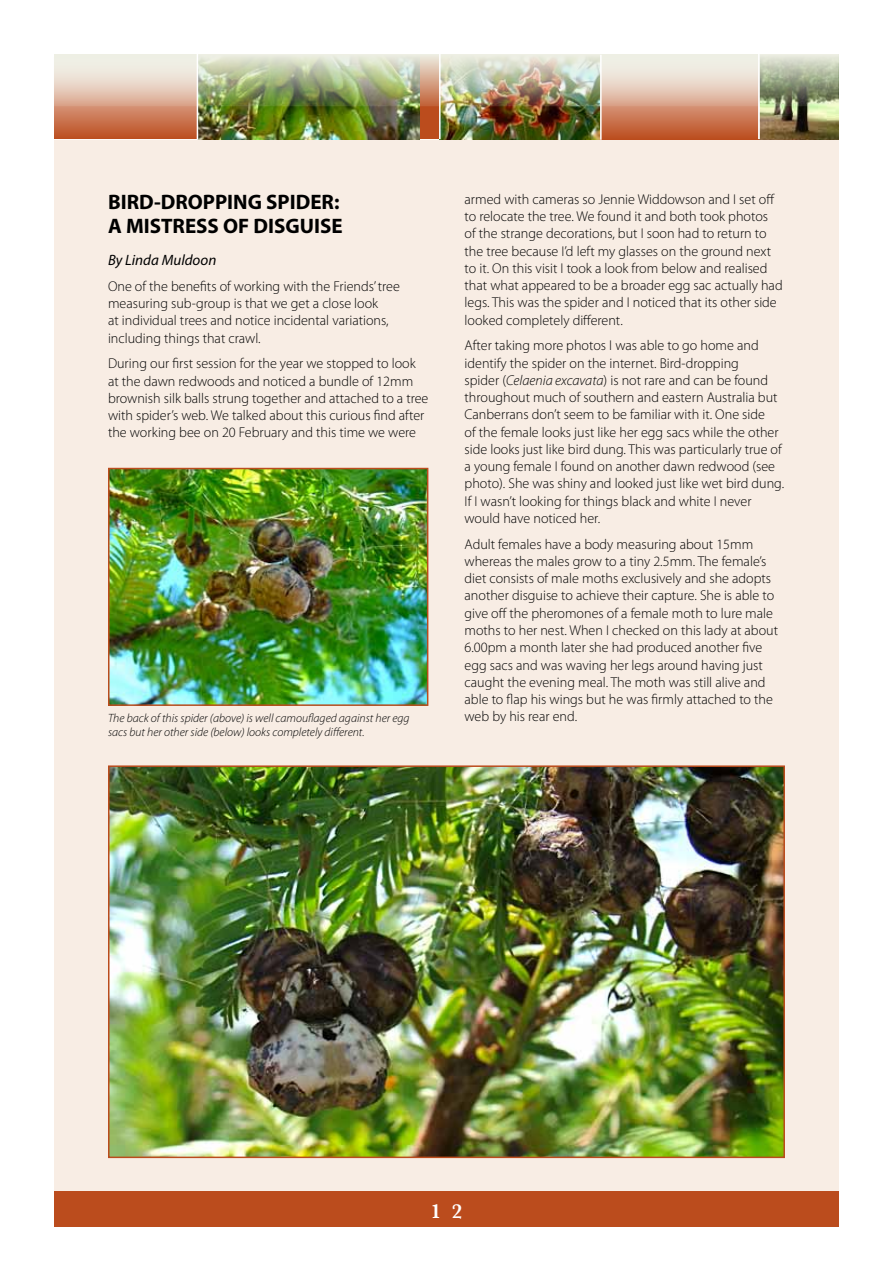
<style>
.page{position:relative;width:893px;height:1263px;background:#fff}
.page>*{position:absolute;margin:0;border:0;box-sizing:border-box;transform-origin:0 0}
.t1{font:700 21px/24px "Myriad Pro";color:#000}
.t2{font:600 21px "Baskerville";color:#fff}
.t3{font:italic 15px "Myriad Pro";color:#000}
.t4{font:300 14.25px/17.2px "Myriad Pro";color:#000}
.t5{font:italic 300 12px "Myriad Pro";color:#000}
.s1{font-style:italic}
</style>
<div class="page">
<div style="left:54px;top:139px;width:785px;height:1070px;background:#f8ede4"></div>
<div style="left:54px;top:1191px;width:785px;height:35px;background:#bb4c1d"></div>
<hr style="left:54px;top:138px;width:785px;height:2px;background:#fff">
<img style="left:760px;top:106px;width:79px;height:33px">
<svg style="left:54px;top:106px;width:143px;height:33px;background:#c86f4a"></svg>
<div style="left:197px;top:55px;width:260px;height:84px;background:#bb4c1d"></div>
<img style="left:198px;top:106px;width:221px;height:33px">
<img style="left:441px;top:106px;width:159px;height:33px">
<svg style="left:602px;top:106px;width:156px;height:33px;background:#c86f49"></svg>
<img style="left:54px;top:54px;width:785px;height:52px">
<hr style="left:197px;top:54px;width:1px;height:86px;background:#fff">
<hr style="left:439px;top:54px;width:2px;height:85px;background:#fff">
<hr style="left:600px;top:55px;width:2px;height:85px;background:#fff">
<hr style="left:758px;top:54px;width:2px;height:85px;background:#fff">
<img style="left:111px;top:471px;width:314px;height:232px">
<div style="left:108px;top:468px;width:320px;height:238px;border:2px solid #bb4c1d"></div>
<img style="left:111px;top:768px;width:671px;height:387px">
<div style="left:108px;top:765px;width:677px;height:393px;border:2px solid #bb4c1d"></div>
<h1 class="t1" style="left:108px;top:189px;width:234px">BIRD-DROPPING SPIDER:<br>A MISTRESS OF DISGUISE</h1>
<p class="t3" style="left:108px;top:251px;width:110px">By Linda Muldoon</p>
<p class="t4" style="left:108px;top:277px;width:293px">One of the benefits of working with the Friends’ tree measuring sub-group is that we get a close look<br>at individual trees and notice incidental variations, including things that crawl.</p>
<p class="t4" style="left:108px;top:355px;width:322px">During our first session for the year we stopped to look at the dawn redwoods and noticed a bundle of 12mm brownish silk balls strung together and attached to a tree with spider’s web. We talked about this curious find after the working bee on 20 February and this time we were</p>
<p class="t4" style="left:465px;top:190px;width:320px">armed with cameras so Jennie Widdowson and I set off to relocate the tree. We found it and both took photos of the strange decorations, but I soon had to return to the tree because I’d left my glasses on the ground next to it. On this visit I took a look from below and realised that what appeared to be a broader egg sac actually had legs. This was the spider and I noticed that its other side looked completely different.</p>
<p class="t4" style="left:465px;top:337px;width:321px">After taking more photos I was able to go home and identify the spider on the internet. Bird-dropping<br>spider (<span class="s1">Celaenia excavata</span>) is not rare and can be found throughout much of southern and eastern Australia but Canberrans don’t seem to be familiar with it. One side<br>of the female looks just like her egg sacs while the other side looks just like bird dung. This was particularly true of a young female I found on another dawn redwood (see photo). She was shiny and looked just like wet bird dung.<br>If I wasn’t looking for things black and white I never would have noticed her.</p>
<p class="t4" style="left:465px;top:535px;width:315px">Adult females have a body measuring about 15mm whereas the males grow to a tiny 2.5mm. The female’s diet consists of male moths exclusively and she adopts another disguise to achieve their capture. She is able to give off the pheromones of a female moth to lure male moths to her nest. When I checked on this lady at about 6.00pm a month later she had produced another five egg sacs and was waving her legs around having just caught the evening meal. The moth was still alive and able to flap his wings but he was firmly attached to the</p>
<p class="t5" style="left:108px;top:710px;width:303px">The back of this spider (above) is well camouflaged against her egg</p>
<p class="t4" style="left:465px;top:708px;width:114px">web by his rear end.</p>
<p class="t5" style="left:108px;top:725px;width:258px">sacs but her other side (below) looks completely different.</p>
<h1 class="t2" style="left:431px;top:1198px;width:33px">1 2</h1>
</div>
